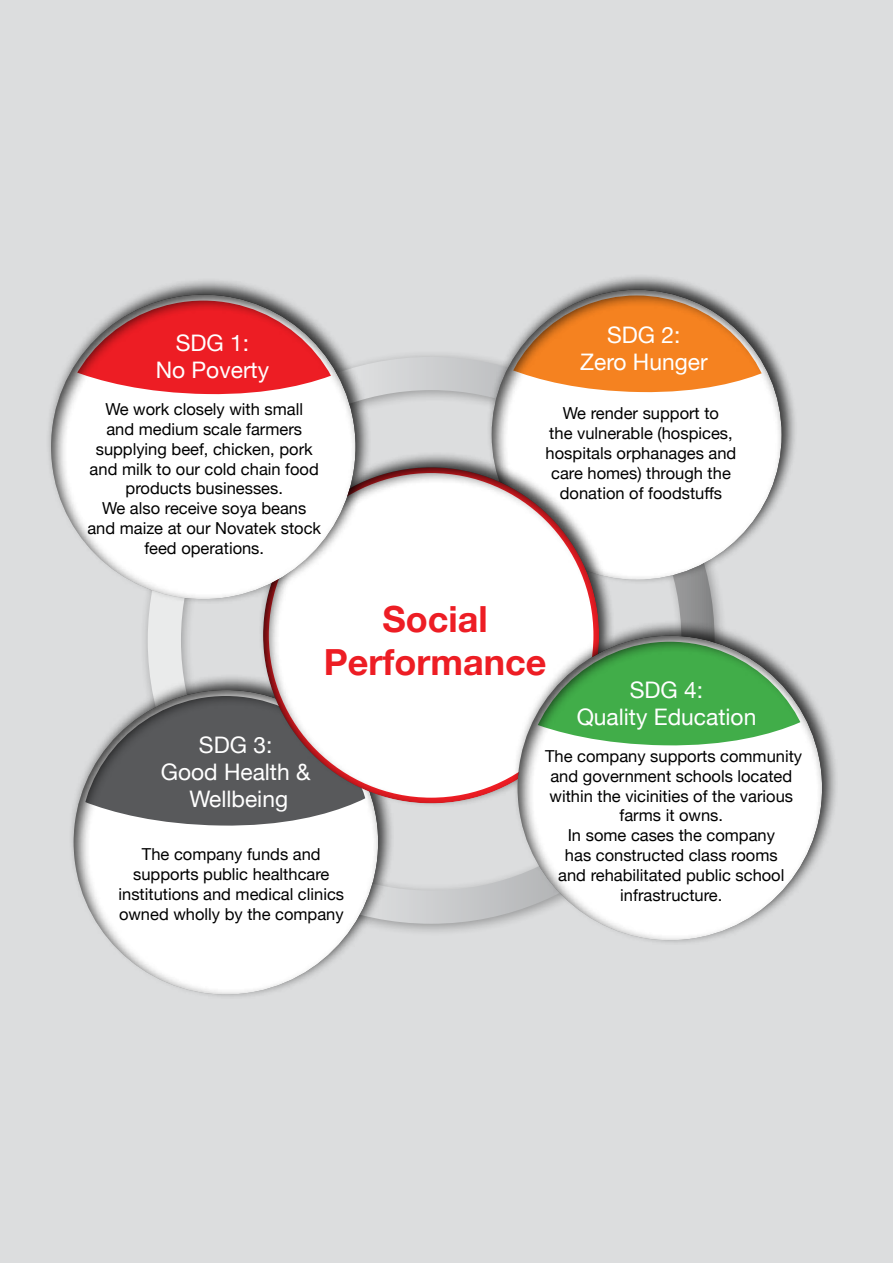
<style>
.page{position:relative;width:893px;height:1263px;background:#fff}
.page>*{position:absolute;margin:0;border:0;box-sizing:border-box;transform-origin:0 0}
.t1{font:700 36px/43.2px "Helvetica Neue";color:#ed1d24;text-align:center}
.t2{font:22.8px/27.3px "Helvetica Neue";color:#fff;text-align:center}
.t3{font:16.5px/19.8px "Helvetica Neue";color:#000;text-align:center}
</style>
<div class="page">
<div style="left:1px;top:0;width:892px;height:1263px;background:#dcddde"></div>
<div style="left:140px;top:349px;width:588px;height:588px;background:#000;opacity:.75"></div>
<div style="left:148px;top:357px;width:567px;height:567px;border:33px solid #fff;border-radius:50%"></div>
<div style="left:68px;top:673px;width:327px;height:327px;background:#000;opacity:.75"></div>
<div style="left:71px;top:688px;width:308px;height:307px;background:#000;opacity:.75"></div>
<div style="left:486px;top:274px;width:311px;height:311px;background:#000;opacity:.75"></div>
<div style="left:490px;top:287px;width:293px;height:294px;background:#000;opacity:.75"></div>
<div style="left:258px;top:451px;width:357px;height:358px;background:#000;opacity:.75"></div>
<div style="left:262px;top:465px;width:339px;height:339px;background:#000;opacity:.75"></div>
<div style="left:46px;top:278px;width:326px;height:326px;background:#000;opacity:.75"></div>
<div style="left:49px;top:293px;width:307px;height:307px;background:#000;opacity:.75"></div>
<div style="left:512px;top:619px;width:327px;height:326px;background:#000;opacity:.75"></div>
<div style="left:515px;top:634px;width:308px;height:307px;background:#000;opacity:.75"></div>
<h2 class="t2" style="left:156px;top:330px;width:115px">SDG 1:<br>No Poverty</h2>
<p class="t3" style="left:87px;top:400px;width:235px">We work closely with small<br>and medium scale farmers supplying beef, chicken, pork and milk to our cold chain food products businesses.<br>We also receive soya beans and maize at our Novatek stock feed operations.</p>
<h2 class="t2" style="left:580px;top:322px;width:129px">SDG 2:<br>Zero Hunger</h2>
<p class="t3" style="left:546px;top:405px;width:192px">We render support to<br>the vulnerable (hospices, hospitals orphanages and care homes) through the donation of foodstuffs</p>
<h1 class="t1" style="left:324px;top:598px;width:224px">Social<br>Performance</h1>
<h2 class="t2" style="left:161px;top:732px;width:151px">SDG 3:<br>Good Health &amp;<br>Wellbeing</h2>
<p class="t3" style="left:119px;top:845px;width:227px">The company funds and supports public healthcare institutions and medical clinics owned wholly by the company</p>
<h2 class="t2" style="left:577px;top:677px;width:181px">SDG 4:<br>Quality Education</h2>
<p class="t3" style="left:545px;top:747px;width:259px">The company supports community and government schools located within the vicinities of the various farms it owns.<br>In some cases the company<br>has constructed class rooms<br>and rehabilitated public school infrastructure.</p>
</div>
